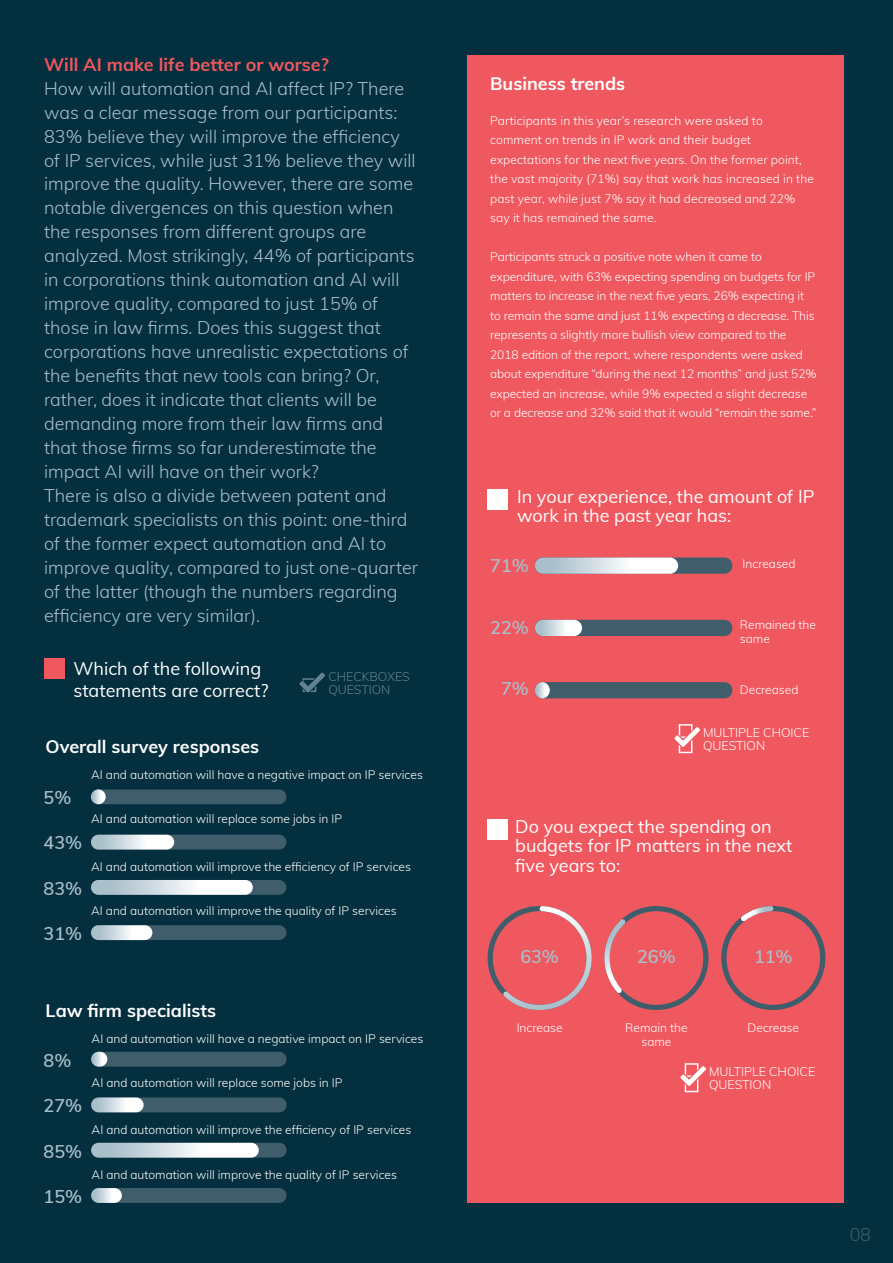
<style>
.page{position:relative;width:893px;height:1263px;background:#042f3e}
.page>*{position:absolute;margin:0;border:0;box-sizing:border-box;transform-origin:0 0}
.t1{font:300 18px/24px "Muli";color:#a9bfca}
.t2{font:18px/19.5px "Muli";color:#fff}
.t3{font:700 18px "Muli";color:#fff}
.t4{font:600 18px "Muli";color:#a9bfca}
.t5{font:700 18px "Muli";color:#f0585f}
.t6{font:300 18px "Muli";color:#405d6b}
.t7{font:300 12.45px/13px "Muli";color:#fff}
.t8{font:300 12.45px/13px "Muli";color:#638290}
.t9{font:300 12px/19.5px "Muli";color:#fff}
</style>
<div class="page">
<div style="left:44px;top:658px;width:21px;height:21px;background:#f0585f"></div>
<div style="left:91px;top:789px;width:195px;height:15px;background:#405d6b;border-radius:7px"></div>
<svg style="left:91px;top:789px;width:15px;height:15px"></svg>
<div style="left:91px;top:835px;width:195px;height:14px;background:#405d6b;border-radius:7px"></div>
<svg style="left:91px;top:835px;width:83px;height:14px"></svg>
<div style="left:91px;top:880px;width:195px;height:15px;background:#405d6b;border-radius:7px"></div>
<svg style="left:91px;top:880px;width:162px;height:15px;background:#d9e2e7"></svg>
<div style="left:91px;top:925px;width:195px;height:15px;background:#405d6b;border-radius:7px"></div>
<svg style="left:91px;top:925px;width:61px;height:15px"></svg>
<div style="left:91px;top:1052px;width:196px;height:14px;background:#405d6b;border-radius:7px"></div>
<svg style="left:91px;top:1052px;width:16px;height:14px"></svg>
<div style="left:91px;top:1097px;width:196px;height:15px;background:#405d6b;border-radius:7px"></div>
<svg style="left:91px;top:1097px;width:53px;height:15px"></svg>
<div style="left:91px;top:1143px;width:196px;height:14px;background:#405d6b;border-radius:7px"></div>
<svg style="left:91px;top:1143px;width:168px;height:14px;background:#dbe4e9"></svg>
<div style="left:91px;top:1188px;width:196px;height:15px;background:#405d6b;border-radius:7px"></div>
<svg style="left:91px;top:1188px;width:31px;height:15px"></svg>
<div style="left:467px;top:55px;width:377px;height:1148px;background:#f0585f"></div>
<div style="left:535px;top:557px;width:197px;height:17px;background:#405d6b;border-radius:8px"></div>
<svg style="left:535px;top:557px;width:143px;height:17px;background:#d7dee3"></svg>
<div style="left:535px;top:620px;width:197px;height:16px;background:#405d6b;border-radius:8px"></div>
<div style="left:535px;top:620px;width:47px;height:16px;background:linear-gradient(to right,#a2bac7,#fff);border-radius:8px"></div>
<div style="left:535px;top:682px;width:197px;height:16px;background:#405d6b;border-radius:8px"></div>
<svg style="left:535px;top:682px;width:15px;height:16px"></svg>
<svg style="left:487px;top:906px;width:105px;height:104px"></svg>
<svg style="left:604px;top:906px;width:104px;height:104px"></svg>
<svg style="left:721px;top:906px;width:104px;height:104px"></svg>
<svg style="left:675px;top:724px;width:25px;height:29px"></svg>
<svg style="left:680px;top:1063px;width:26px;height:29px"></svg>
<div style="left:488px;top:820px;width:20px;height:20px;background:#fff"></div>
<div style="left:488px;top:489px;width:20px;height:21px;background:#fff"></div>
<svg style="left:300px;top:673px;width:25px;height:19px"></svg>
<h1 class="t5" style="left:44px;top:51px;width:286px">Will AI make life better or worse?</h1>
<p class="t1" style="left:44px;top:75px;width:375px">How will automation and AI affect IP? There was a clear message from our participants:<br>83% believe they will improve the efficiency of IP services, while just 31% believe they will improve the quality. However, there are some notable divergences on this question when the responses from different groups are analyzed. Most strikingly, 44% of participants in corporations think automation and AI will improve quality, compared to just 15% of those in law firms. Does this suggest that corporations have unrealistic expectations of the benefits that new tools can bring? Or, rather, does it indicate that clients will be demanding more from their law firms and that those firms so far underestimate the impact AI will have on their work?<br>There is also a divide between patent and trademark specialists on this point: one-third of the former expect automation and AI to improve quality, compared to just one-quarter of the latter (though the numbers regarding efficiency are very similar).</p>
<h1 class="t2" style="left:74px;top:657px;width:196px;line-height:21.6px">Which of the following statements are correct?</h1>
<h1 class="t3" style="left:46px;top:733px;width:215px">Overall survey responses</h1>
<p class="t8" style="left:328px;top:669px;width:83px">CHECKBOXES<br>QUESTION</p>
<h1 class="t4" style="left:44px;top:784px;width:29px">5%</h1>
<h1 class="t4" style="left:44px;top:829px;width:40px">43%</h1>
<h1 class="t4" style="left:44px;top:875px;width:40px">83%</h1>
<h1 class="t4" style="left:44px;top:920px;width:40px">31%</h1>
<p class="t9" style="left:91px;top:764px;width:333px">AI and automation will have a negative impact on IP services</p>
<p class="t9" style="left:91px;top:808px;width:252px">AI and automation will replace some jobs in IP</p>
<p class="t9" style="left:91px;top:856px;width:321px">AI and automation will improve the efficiency of IP services</p>
<p class="t9" style="left:91px;top:901px;width:307px">AI and automation will improve the quality of IP services</p>
<h1 class="t3" style="left:46px;top:997px;width:172px">Law firm specialists</h1>
<h1 class="t4" style="left:44px;top:1047px;width:29px">8%</h1>
<h1 class="t4" style="left:44px;top:1092px;width:40px">27%</h1>
<h1 class="t4" style="left:44px;top:1138px;width:40px">85%</h1>
<h1 class="t4" style="left:44px;top:1183px;width:40px">15%</h1>
<p class="t9" style="left:92px;top:1028px;width:333px">AI and automation will have a negative impact on IP services</p>
<p class="t9" style="left:92px;top:1072px;width:252px">AI and automation will replace some jobs in IP</p>
<p class="t9" style="left:92px;top:1120px;width:321px">AI and automation will improve the efficiency of IP services</p>
<p class="t9" style="left:92px;top:1164px;width:307px">AI and automation will improve the quality of IP services</p>
<h1 class="t3" style="left:490px;top:71px;width:137px">Business trends</h1>
<p class="t9" style="left:490px;top:110px;width:325px">Participants in this year’s research were asked to comment on trends in IP work and their budget expectations for the next five years. On the former point, the vast majority (71%) say that work has increased in the past year, while just 7% say it had decreased and 22% say it has remained the same.</p>
<p class="t9" style="left:490px;top:247px;width:328px">Participants struck a positive note when it came to expenditure, with 63% expecting spending on budgets for IP matters to increase in the next five years, 26% expecting it to remain the same and just 11% expecting a decrease. This represents a slightly more bullish view compared to the 2018 edition of the report, where respondents were asked about expenditure “during the next 12 months” and just 52% expected an increase, while 9% expected a slight decrease or a decrease and 32% said that it would “remain the same.”</p>
<h1 class="t2" style="left:517px;top:486px;width:299px">In your experience, the amount of IP work in the past year has:</h1>
<h1 class="t4" style="left:490px;top:552px;width:40px">71%</h1>
<p class="t9" style="left:743px;top:553px;width:54px">Increased</p>
<h1 class="t4" style="left:490px;top:614px;width:40px">22%</h1>
<p class="t9" style="left:740px;top:617px;width:78px;line-height:14.4px">Remained the same</p>
<h1 class="t4" style="left:501px;top:676px;width:29px">7%</h1>
<p class="t9" style="left:740px;top:679px;width:60px">Decreased</p>
<p class="t7" style="left:703px;top:725px;width:108px">MULTIPLE CHOICE<br>QUESTION</p>
<h1 class="t2" style="left:515px;top:816px;width:279px">Do you expect the spending on budgets for IP matters in the next five years to:</h1>
<h1 class="t4" style="left:520px;top:944px;width:40px">63%</h1>
<h1 class="t4" style="left:637px;top:944px;width:40px">26%</h1>
<h1 class="t4" style="left:754px;top:944px;width:40px">11%</h1>
<p class="t9" style="left:517px;top:1017px;width:47px">Increase</p>
<p class="t9" style="left:625px;top:1020px;width:64px;line-height:14.4px;text-align:center">Remain the same</p>
<p class="t9" style="left:748px;top:1017px;width:53px">Decrease</p>
<p class="t7" style="left:709px;top:1064px;width:108px">MULTIPLE CHOICE<br>QUESTION</p>
<h1 class="t6" style="left:850px;top:1221px;width:23px">08</h1>
</div>
